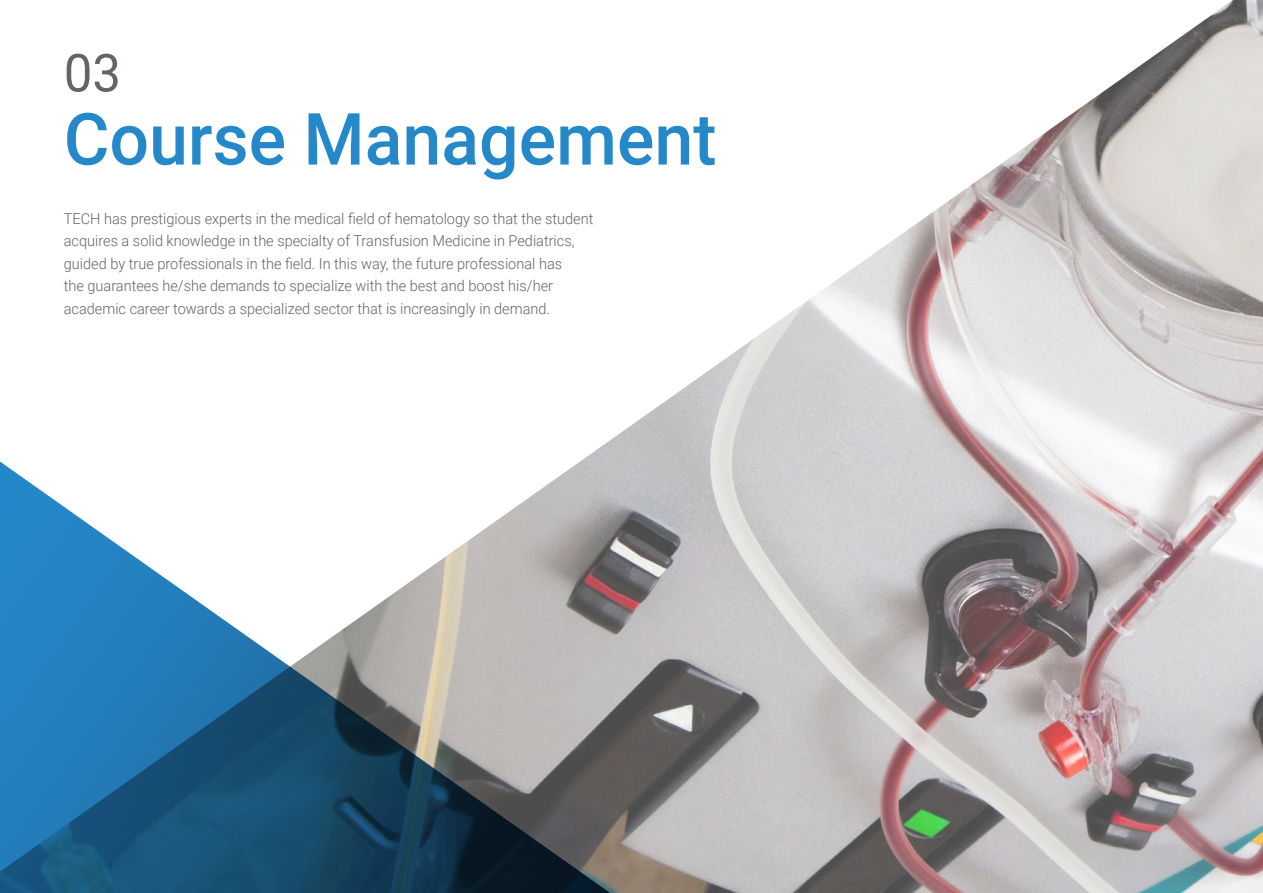
<style>
.page{position:relative;width:1263px;height:893px;background:#fff}
.page>*{position:absolute;margin:0;border:0;box-sizing:border-box;transform-origin:0 0}
.t1{font:500 72px "Roboto";color:#2488c9}
.t2{font:52.5px "Roboto";color:#61646a}
.t3{font:300 15px/22.5px "Roboto";color:#61646a}
</style>
<div class="page">
<img style="left:602px;top:0;width:661px;height:893px">
<svg style="left:0;top:446px;width:640px;height:447px"></svg>
<h2 class="t2" style="left:64px;top:36px;width:59px">03</h2>
<h1 class="t1" style="left:64px;top:89px;width:654px">Course Management</h1>
<p class="t3" style="left:64px;top:207px;width:531px">TECH has prestigious experts in the medical field of hematology so that the student acquires a solid knowledge in the specialty of Transfusion Medicine in Pediatrics, guided by true professionals in the field. In this way, the future professional has<br>the guarantees he/she demands to specialize with the best and boost his/her academic career towards a specialized sector that is increasingly in demand.</p>
</div>
